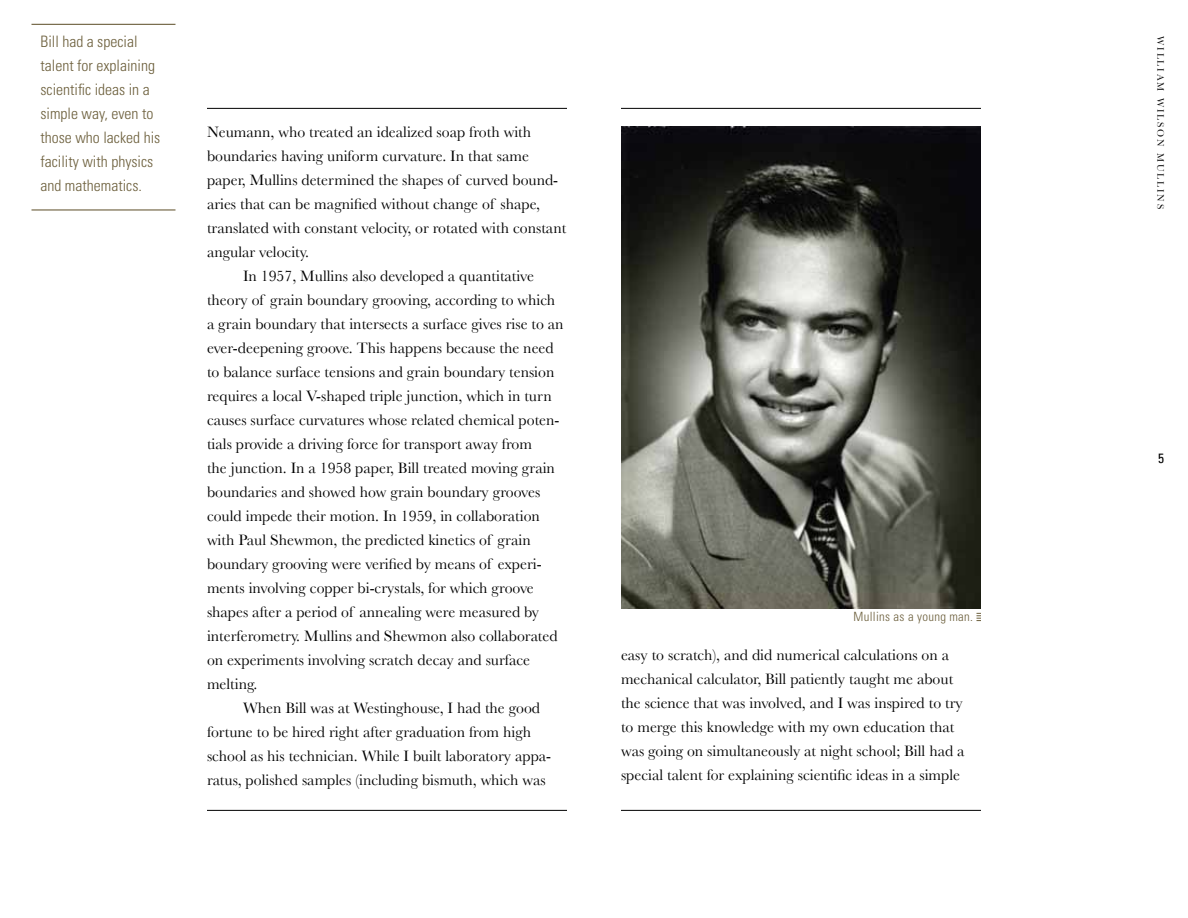
<style>
.page{position:relative;width:1188px;height:918px;background:#fff}
.page>*{position:absolute;margin:0;border:0;box-sizing:border-box;transform-origin:0 0}
.t1{font:15.75px/24px "Baskerville";color:#000}
.t2{font:300 condensed 15.75px/24px "Univers LT Std";color:#6d603d}
.t3{font:condensed 13.5px "Univers LT Std";color:#000}
.t4{font:300 condensed 12.75px "Univers LT Std";color:#6d603d}
.t5{font:9.75px "Baskerville";letter-spacing:.2em;color:#000}
</style>
<div class="page">
<hr style="left:207px;top:108px;width:360px;height:1px;background:#000">
<hr style="left:621px;top:108px;width:360px;height:1px;background:#000">
<hr style="left:207px;top:810px;width:360px;height:1px;background:#000">
<hr style="left:621px;top:810px;width:360px;height:1px;background:#000">
<hr style="left:32px;top:24px;width:144px;height:1px;background:#6d603d">
<hr style="left:32px;top:209px;width:144px;height:2px;background:#6d603d">
<img style="left:621px;top:126px;width:360px;height:482px">
<svg style="left:976px;top:613px;width:5px;height:8px"></svg>
<p class="t2" style="left:40px;top:30px;width:121px">Bill had a special talent for explaining scientific ideas in a simple way, even to those who lacked his facility with physics and mathematics.</p>
<p class="t1" style="left:207px;top:119px;width:326px">Neumann, who treated an idealized soap froth with</p>
<p class="t1" style="left:207px;top:143px;width:323px">boundaries having uniform curvature. In that same</p>
<p class="t1" style="left:207px;top:167px;width:353px">paper, Mullins determined the shapes of curved bound-</p>
<p class="t1" style="left:207px;top:191px;width:335px">aries that can be magnified without change of shape,</p>
<p class="t1" style="left:207px;top:215px;width:361px">translated with constant velocity, or rotated with constant</p>
<p class="t1" style="left:207px;top:239px;width:104px">angular velocity.</p>
<p class="t1" style="left:243px;top:263px;width:293px">In 1957, Mullins also developed a quantitative</p>
<p class="t1" style="left:207px;top:287px;width:350px">theory of grain boundary grooving, according to which</p>
<p class="t1" style="left:207px;top:311px;width:358px">a grain boundary that intersects a surface gives rise to an</p>
<p class="t1" style="left:207px;top:335px;width:348px">ever-deepening groove. This happens because the need</p>
<p class="t1" style="left:207px;top:359px;width:349px">to balance surface tensions and grain boundary tension</p>
<p class="t1" style="left:207px;top:383px;width:346px">requires a local V-shaped triple junction, which in turn</p>
<p class="t1" style="left:207px;top:407px;width:354px">causes surface curvatures whose related chemical poten-</p>
<p class="t1" style="left:207px;top:431px;width:327px">tials provide a driving force for transport away from</p>
<p class="t1" style="left:207px;top:455px;width:350px">the junction. In a 1958 paper, Bill treated moving grain</p>
<p class="t1" style="left:207px;top:479px;width:335px">boundaries and showed how grain boundary grooves</p>
<p class="t1" style="left:207px;top:503px;width:334px">could impede their motion. In 1959, in collaboration</p>
<p class="t1" style="left:207px;top:527px;width:325px">with Paul Shewmon, the predicted kinetics of grain</p>
<p class="t1" style="left:207px;top:551px;width:336px">boundary grooving were verified by means of experi-</p>
<p class="t1" style="left:207px;top:575px;width:328px">ments involving copper bi-crystals, for which groove</p>
<p class="t1" style="left:207px;top:599px;width:334px">shapes after a period of annealing were measured by</p>
<p class="t1" style="left:207px;top:623px;width:352px">interferometry. Mullins and Shewmon also collaborated</p>
<p class="t1" style="left:207px;top:647px;width:325px">on experiments involving scratch decay and surface</p>
<p class="t1" style="left:207px;top:671px;width:52px">melting.</p>
<p class="t1" style="left:243px;top:695px;width:299px">When Bill was at Westinghouse, I had the good</p>
<p class="t1" style="left:207px;top:719px;width:326px">fortune to be hired right after graduation from high</p>
<p class="t1" style="left:207px;top:743px;width:346px">school as his technician. While I built laboratory appa-</p>
<p class="t1" style="left:207px;top:767px;width:340px">ratus, polished samples (including bismuth, which was</p>
<p class="t4" style="left:854px;top:609px;width:121px">Mullins as a young man.</p>
<p class="t1" style="left:621px;top:643px;width:345px">easy to scratch), and did numerical calculations on a mechanical calculator, Bill patiently taught me about the science that was involved, and I was inspired to try to merge this knowledge with my own education that was going on simultaneously at night school; Bill had a special talent for explaining scientific ideas in a simple</p>
<p class="t5" style="left:1166px;top:36px;width:174px;rotate:90deg">WILLIAM WILSON MULLINS</p>
<p class="t3" style="left:1158px;top:450px;width:7px">5</p>
</div>
